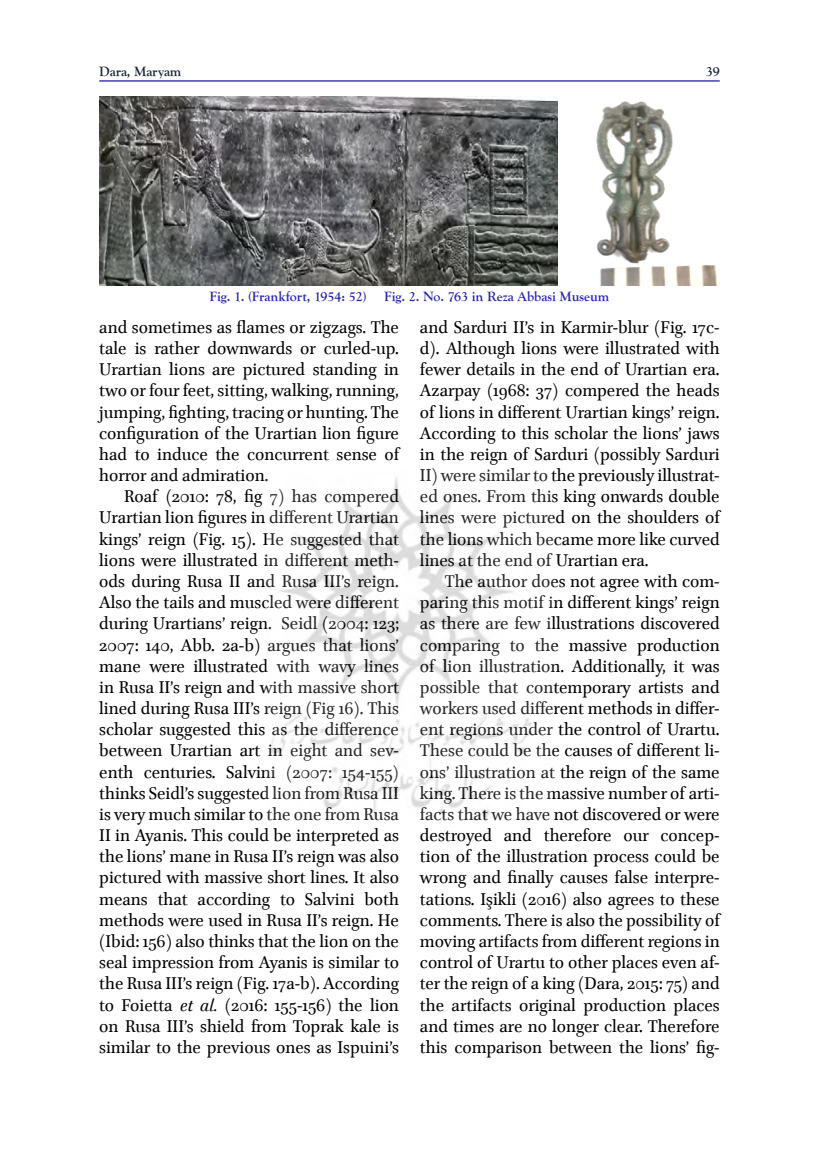
<style>
.page{position:relative;width:819px;height:1166px;background:#fff}
.page>*{position:absolute;margin:0;border:0;box-sizing:border-box;transform-origin:0 0}
.t1{font:19.25px/21.2px "Brill";color:#000;text-align:justify}
.t2{font:700 14px "Goudy Old Style T";color:#2726a8}
.t3{font:700 14px "Goudy Old Style T";letter-spacing:-.005em;color:#17233a}
.s1{font-style:italic}
</style>
<div class="page">
<hr style="left:99px;top:80px;width:620px;height:2px;background:#2726a8">
<img style="left:596px;top:101px;width:123px;height:184px">
<img style="left:99px;top:97px;width:458px;height:188px">
<img style="left:270px;top:478px;width:262px;height:342px">
<p class="t3" style="left:99px;top:63px;width:84px">Dara, Maryam</p>
<p class="t3" style="left:705px;top:63px;width:15px">39</p>
<p class="t2" style="left:209px;top:289px;width:159px">Fig. 1. (Frankfort, 1954: 52)</p>
<p class="t2" style="left:384px;top:289px;width:227px">Fig. 2. No. 763 in Reza Abbasi Museum</p>
<p class="t1" style="left:99px;top:317px;width:301px">and sometimes as flames or zigzags. The tale is rather downwards or curled-up.<br>Urartian lions are pictured standing in two or four feet, sitting, walking, running, jumping, fighting, tracing or hunting. The configuration of the Urartian lion figure had to induce the concurrent sense of horror and admiration.</p>
<p class="t1" style="left:99px;top:487px;width:301px;text-indent:25px">Roaf (2010: 78, fig 7) has compered Urartian lion figures in different Urartian kings’ reign (Fig. 15). He suggested that lions were illustrated in different meth&shy;ods during Rusa II and Rusa III’s reign.<br>Also the tails and muscled were different during Urartians’ reign. Seidl (2004: 123; 2007: 140, Abb. 2a-b) argues that lions’ mane were illustrated with wavy lines in Rusa II’s reign and with massive short lined during Rusa III’s reign (Fig 16). This scholar suggested this as the difference between Urartian art in eight and sev&shy;enth centuries. Salvini (2007: 154-155) thinks Seidl’s suggested lion from Rusa III is very much similar to the one from Rusa II in Ayanis. This could be interpreted as the lions’ mane in Rusa II’s reign was also pictured with massive short lines. It also means that according to Salvini both methods were used in Rusa II’s reign. He (Ibid: 156) also thinks that the lion on the seal impression from Ayanis is similar to the Rusa III’s reign (Fig. 17a-b). According to Foietta <span class="s1">et al. (</span>2016: 155-156<span class="s1">)</span> the lion on Rusa III’s shield from Toprak kale is similar to the previous ones as Ispuini’s</p>
<p class="t1" style="left:420px;top:317px;width:301px">and Sarduri II’s in Karmir-blur (Fig. 17c&shy;d). Although lions were illustrated with fewer details in the end of Urartian era.<br>Azarpay (1968: 37) compered the heads of lions in different Urartian kings’ reign.<br>According to this scholar the lions’ jaws in the reign of Sarduri (possibly Sarduri II) were similar to the previously illustrat&shy;ed ones. From this king onwards double lines were pictured on the shoulders of the lions which became more like curved lines at the end of Urartian era.</p>
<p class="t1" style="left:420px;top:571px;width:301px;text-indent:25px">The author does not agree with com&shy;paring this motif in different kings’ reign as there are few illustrations discovered comparing to the massive production of lion illustration. Additionally, it was possible that contemporary artists and workers used different methods in differ&shy;ent regions under the control of Urartu.<br>These could be the causes of different li&shy;ons’ illustration at the reign of the same king. There is the massive number of arti&shy;facts that we have not discovered or were destroyed and therefore our concep&shy;tion of the illustration process could be wrong and finally causes false interpre&shy;tations. Işikli (2016) also agrees to these comments. There is also the possibility of moving artifacts from different regions in control of Urartu to other places even af&shy;ter the reign of a king (Dara, 2015: 75) and the artifacts original production places and times are no longer clear. Therefore this comparison between the lions’ fig-</p>
</div>
